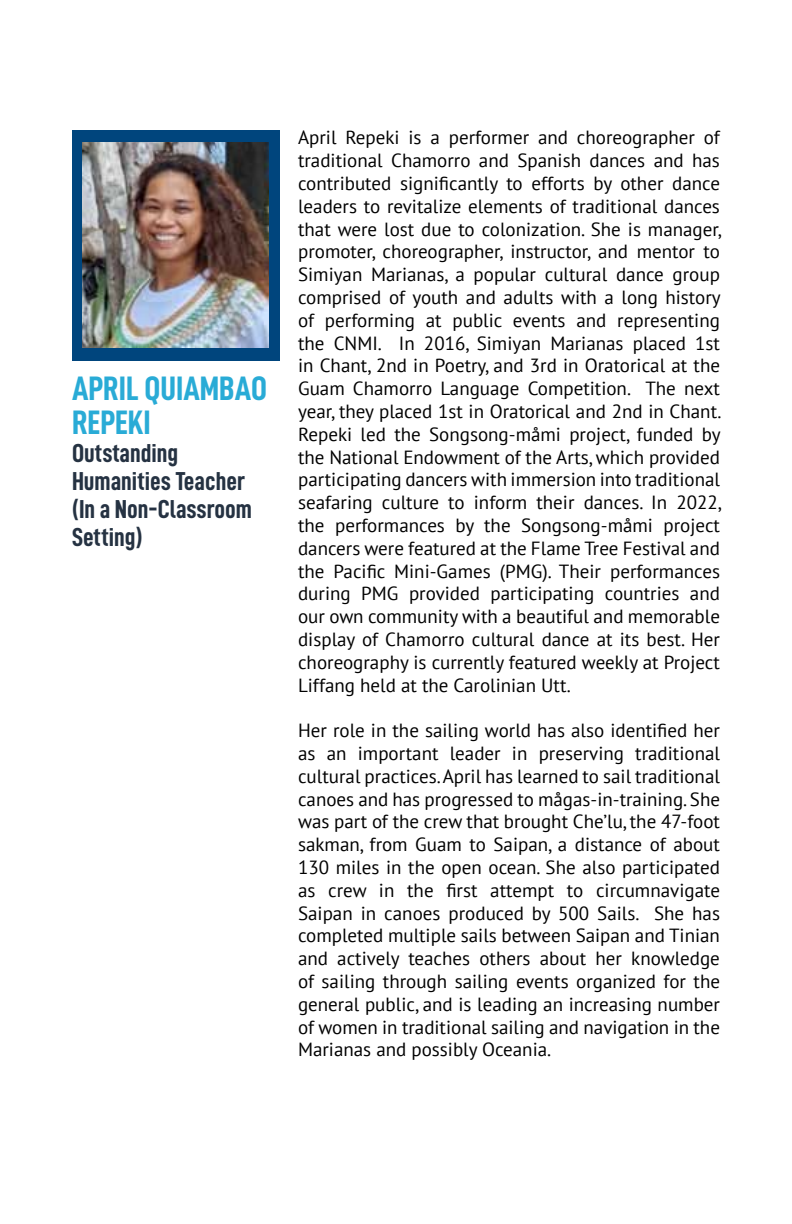
<style>
.page{position:relative;width:792px;height:1224px;background:#fff}
.page>*{position:absolute;margin:0;border:0;box-sizing:border-box;transform-origin:0 0}
.t1{font:34px/34px "D DIN Condensed Bold";color:#29abd6}
.t2{font:26px/28px "D DIN Condensed Bold";color:#253242}
.t3{font:19px/22.8px "PT Sans";color:#000;text-align:justify}
</style>
<div class="page">
<div style="left:72px;top:130px;width:207px;height:231px;background:#00457d"></div>
<img style="left:83px;top:142px;width:186px;height:206px">
<h1 class="t1" style="left:72px;top:371px;width:197px">APRIL QUIAMBAO<br>REPEKI</h1>
<h2 class="t2" style="left:72px;top:439px;width:182px">Outstanding<br>Humanities Teacher (In a Non-Classroom<br>Setting)</h2>
<p class="t3" style="left:298px;top:126px;width:425px">April Repeki is a performer and choreographer of traditional Chamorro and Spanish dances and has contributed significantly to efforts by other dance leaders to revitalize elements of traditional dances that were lost due to colonization. She is manager, promoter, choreographer, instructor, and mentor to Simiyan Marianas, a popular cultural dance group comprised of youth and adults with a long history of performing at public events and representing the CNMI. In 2016, Simiyan Marianas placed 1st in Chant, 2nd in Poetry, and 3rd in Oratorical at the Guam Chamorro Language Competition. The next year, they placed 1st in Oratorical and 2nd in Chant.<br>Repeki led the Songsong-måmi project, funded by the National Endowment of the Arts, which provided participating dancers with immersion into traditional seafaring culture to inform their dances. In 2022, the performances by the Songsong-måmi project dancers were featured at the Flame Tree Festival and the Pacific Mini-Games (PMG). Their performances during PMG provided participating countries and our own community with a beautiful and memorable display of Chamorro cultural dance at its best. Her choreography is currently featured weekly at Project Liffang held at the Carolinian Utt.</p>
<p class="t3" style="left:298px;top:719px;width:423px">Her role in the sailing world has also identified her as an important leader in preserving traditional cultural practices. April has learned to sail traditional canoes and has progressed to mågas-in-training. She was part of the crew that brought Che’lu, the 47-foot sakman, from Guam to Saipan, a distance of about 130 miles in the open ocean. She also participated as crew in the first attempt to circumnavigate Saipan in canoes produced by 500 Sails. She has completed multiple sails between Saipan and Tinian and actively teaches others about her knowledge of sailing through sailing events organized for the general public, and is leading an increasing number of women in traditional sailing and navigation in the Marianas and possibly Oceania.</p>
</div>
